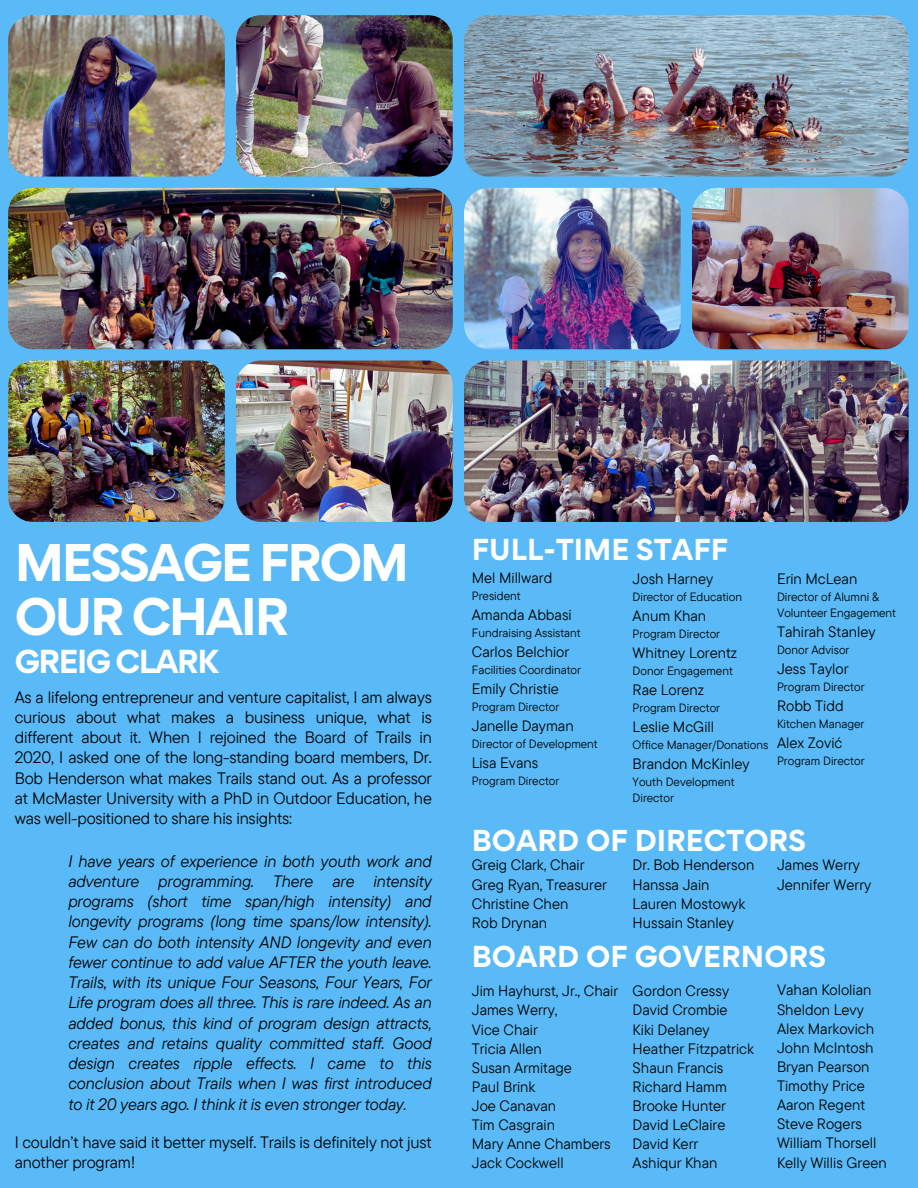
<style>
.page{position:relative;width:918px;height:1188px;background:#59baf7}
.page>*{position:absolute;margin:0;border:0;box-sizing:border-box;transform-origin:0 0}
.t1{font:700 47.25px/54px "Gordita";letter-spacing:-.05em;color:#fff}
.t2{font:700 29.7px "Gordita";letter-spacing:-.05em;color:#fff}
.t3{font:700 27px "Gordita";color:#fff}
.t4{font:italic 16.5px/20.2px "TT Commons Pro";letter-spacing:-.01em;color:#000;text-align:justify}
.t5{font:16.5px/20.2px "TT Commons Pro";letter-spacing:-.01em;color:#000;text-align:justify}
.t6{font:15px/19.2px "TT Commons Pro";color:#000}
.t7{font:12px/16px "TT Commons Pro";color:#000}
</style>
<div class="page">
<img style="left:8px;top:15px;width:217px;height:161px;border-radius:25px">
<img style="left:237px;top:15px;width:216px;height:161px;border-radius:25px">
<img style="left:464px;top:15px;width:444px;height:161px;border-radius:25px">
<img style="left:8px;top:188px;width:445px;height:161px;border-radius:25px">
<img style="left:464px;top:188px;width:217px;height:161px;border-radius:25px">
<img style="left:692px;top:188px;width:216px;height:161px;border-radius:25px">
<img style="left:8px;top:361px;width:217px;height:160px;border-radius:25px">
<img style="left:237px;top:361px;width:216px;height:160px;border-radius:25px">
<img style="left:464px;top:361px;width:444px;height:160px;border-radius:25px">
<p class="t1" style="left:15px;top:535px;width:396px">MESSAGE FROM<br>OUR CHAIR</p>
<h1 class="t2" style="left:15px;top:642px;width:206px">GREIG CLARK</h1>
<h2 class="t5" style="left:15px;top:686px;width:419px">As a lifelong entrepreneur and venture capitalist, I am always curious about what makes a business unique, what is different about it. When I rejoined the Board of Trails in 2020, I asked one of the long-standing board members, Dr.<br>Bob Henderson what makes Trails stand out. As a professor at McMaster University with a PhD in Outdoor Education, he was well-positioned to share his insights:</h2>
<h3 class="t4" style="left:68px;top:850px;width:365px">I have years of experience in both youth work and adventure programming. There are intensity programs (short time span/high intensity) and longevity programs (long time spans/low intensity).<br>Few can do both intensity AND longevity and even fewer continue to add value AFTER the youth leave.<br>Trails, with its unique Four Seasons, Four Years, For Life program does all three. This is rare indeed. As an added bonus, this kind of program design attracts, creates and retains quality committed staff. Good design creates ripple effects. I came to this conclusion about Trails when I was first introduced to it 20 years ago. I think it is even stronger today.</h3>
<h3 class="t5" style="left:15px;top:1132px;width:419px">I couldn’t have said it better myself. Trails is definitely not just another program!</h3>
<h2 class="t3" style="left:472px;top:531px;width:258px">FULL-TIME STAFF</h2>
<h3 class="t6" style="left:472px;top:568px;width:82px">Mel Millward</h3>
<h3 class="t7" style="left:472px;top:588px;width:50px">President</h3>
<h3 class="t6" style="left:472px;top:605px;width:101px">Amanda Abbasi</h3>
<h2 class="t7" style="left:472px;top:625px;width:110px">Fundraising Assistant</h2>
<p class="t6" style="left:472px;top:642px;width:99px">Carlos Belchior</p>
<p class="t7" style="left:472px;top:662px;width:111px">Facilities Coordinator</p>
<p class="t6" style="left:472px;top:679px;width:89px">Emily Christie</p>
<p class="t7" style="left:472px;top:699px;width:89px">Program Director</p>
<p class="t6" style="left:472px;top:716px;width:103px">Janelle Dayman</p>
<p class="t7" style="left:472px;top:736px;width:128px">Director of Development</p>
<p class="t6" style="left:472px;top:753px;width:68px">Lisa Evans</p>
<p class="t7" style="left:472px;top:773px;width:89px">Program Director</p>
<p class="t6" style="left:633px;top:569px;width:82px">Josh Harney</p>
<p class="t7" style="left:633px;top:589px;width:111px">Director of Education</p>
<p class="t6" style="left:633px;top:606px;width:75px">Anum Khan</p>
<p class="t7" style="left:633px;top:626px;width:89px">Program Director</p>
<p class="t6" style="left:633px;top:643px;width:106px">Whitney Lorentz</p>
<p class="t7" style="left:633px;top:663px;width:102px">Donor Engagement</p>
<p class="t6" style="left:633px;top:680px;width:73px">Rae Lorenz</p>
<p class="t7" style="left:633px;top:700px;width:89px">Program Director</p>
<p class="t6" style="left:633px;top:717px;width:83px">Leslie McGill</p>
<p class="t7" style="left:633px;top:737px;width:137px">Office Manager/Donations</p>
<p class="t6" style="left:633px;top:754px;width:119px">Brandon McKinley</p>
<p class="t7" style="left:633px;top:774px;width:104px">Youth Development<br>Director</p>
<p class="t3" style="left:472px;top:822px;width:336px">BOARD OF DIRECTORS</p>
<p class="t6" style="left:472px;top:855px;width:137px">Greig Clark, Chair<br>Greg Ryan, Treasurer<br>Christine Chen<br>Rob Drynan</p>
<p class="t6" style="left:777px;top:855px;width:96px">James Werry<br>Jennifer Werry</p>
<p class="t6" style="left:777px;top:569px;width:82px">Erin McLean</p>
<p class="t7" style="left:777px;top:589px;width:121px">Director of Alumni &amp;<br>Volunteer Engagement</p>
<p class="t6" style="left:777px;top:622px;width:100px">Tahirah Stanley</p>
<p class="t7" style="left:777px;top:642px;width:74px">Donor Advisor</p>
<p class="t6" style="left:777px;top:659px;width:73px">Jess Taylor</p>
<p class="t7" style="left:777px;top:679px;width:89px">Program Director</p>
<p class="t6" style="left:777px;top:696px;width:68px">Robb Tidd</p>
<p class="t7" style="left:777px;top:716px;width:89px">Kitchen Manager</p>
<p class="t6" style="left:777px;top:733px;width:67px">Alex Zović</p>
<p class="t7" style="left:777px;top:753px;width:89px">Program Director</p>
<p class="t6" style="left:633px;top:855px;width:123px">Dr. Bob Henderson<br>Hanssa Jain<br>Lauren Mostowyk<br>Hussain Stanley</p>
<h2 class="t3" style="left:472px;top:939px;width:356px">BOARD OF GOVERNORS</h2>
<h3 class="t6" style="left:472px;top:981px;width:148px">Jim Hayhurst, Jr., Chair<br>James Werry,<br>Vice Chair<br>Tricia Allen<br>Susan Armitage<br>Paul Brink<br>Joe Canavan<br>Tim Casgrain<br>Mary Anne Chambers<br>Jack Cockwell</h3>
<h3 class="t6" style="left:633px;top:981px;width:123px">Gordon Cressy<br>David Crombie<br>Kiki Delaney<br>Heather Fitzpatrick<br>Shaun Francis<br>Richard Hamm<br>Brooke Hunter<br>David LeClaire<br>David Kerr<br>Ashiqur Khan</h3>
<h3 class="t6" style="left:777px;top:980px;width:111px">Vahan Kololian<br>Sheldon Levy<br>Alex Markovich<br>John McIntosh<br>Bryan Pearson<br>Timothy Price<br>Aaron Regent<br>Steve Rogers<br>William Thorsell<br>Kelly Willis Green</h3>
</div>
